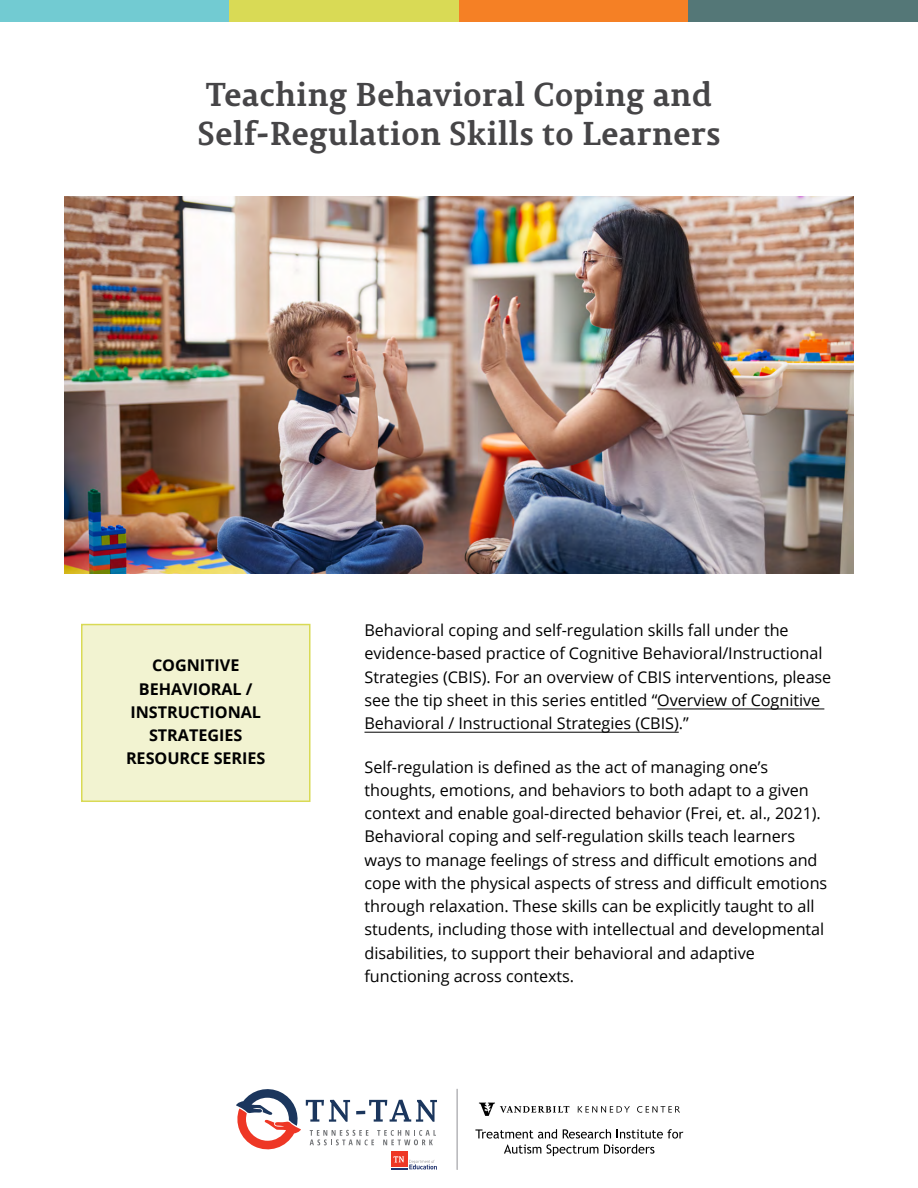
<style>
.page{position:relative;width:918px;height:1188px;background:#fff}
.page>*{position:absolute;margin:0;border:0;box-sizing:border-box;transform-origin:0 0}
.H1_blue{font:700 33px/39.6px "Permian Slab Serif Typeface";color:#464547}
.copy{font:16.2px/23.2px "Open Sans";letter-spacing:-.005em;color:#000}
.H2_cap{font:700 16.2px/23.2px "Open Sans";letter-spacing:-.005em;color:#000;text-align:center}
</style>
<div class="page">
<div style="left:0;top:0;width:230px;height:22px;background:#72cbd2"></div>
<div style="left:230px;top:0;width:229px;height:22px;background:#d9da55"></div>
<div style="left:459px;top:0;width:229px;height:22px;background:#f58025"></div>
<div style="left:688px;top:0;width:230px;height:22px;background:#547777"></div>
<svg style="left:578px;top:1106px;width:52px;height:7px"></svg>
<svg style="left:637px;top:1106px;width:43px;height:7px"></svg>
<svg style="left:479px;top:1103px;width:90px;height:13px"></svg>
<svg style="left:475px;top:1129px;width:208px;height:27px"></svg>
<svg style="left:236px;top:1089px;width:201px;height:81px"></svg>
<hr style="left:457px;top:1089px;width:1px;height:81px;background:#919195">
<div style="left:82px;top:625px;width:228px;height:176px;background:#f2f3d1"></div>
<div style="left:81px;top:624px;width:229px;height:178px;border:2px solid #d9da55"></div>
<hr style="left:657px;top:709px;width:167px;height:1px;background:#000">
<hr style="left:364px;top:732px;width:315px;height:1px;background:#000">
<img style="left:65px;top:196px;width:788px;height:377px">
<h1 class="H1_blue" style="left:197px;top:73px;width:525px">Teaching Behavioral Coping and<br>Self-Regulation Skills to Learners</h1>
<h2 class="H2_cap" style="left:126px;top:654px;width:141px">COGNITIVE<br>BEHAVIORAL /<br>INSTRUCTIONAL<br>STRATEGIES<br>RESOURCE SERIES</h2>
<p class="copy" style="left:364px;top:618px;width:468px">Behavioral coping and self-regulation skills fall under the evidence-based practice of Cognitive Behavioral/Instructional Strategies (CBIS). For an overview of CBIS interventions, please see the tip sheet in this series entitled “Overview of Cognitive Behavioral / Instructional Strategies (CBIS).”</p>
<p class="copy" style="left:364px;top:755px;width:464px">Self-regulation is defined as the act of managing one’s thoughts, emotions, and behaviors to both adapt to a given context and enable goal-directed behavior (Frei, et. al., 2021).<br>Behavioral coping and self-regulation skills teach learners ways to manage feelings of stress and difficult emotions and cope with the physical aspects of stress and difficult emotions through relaxation. These skills can be explicitly taught to all students, including those with intellectual and developmental disabilities, to support their behavioral and adaptive functioning across contexts.</p>
</div>
